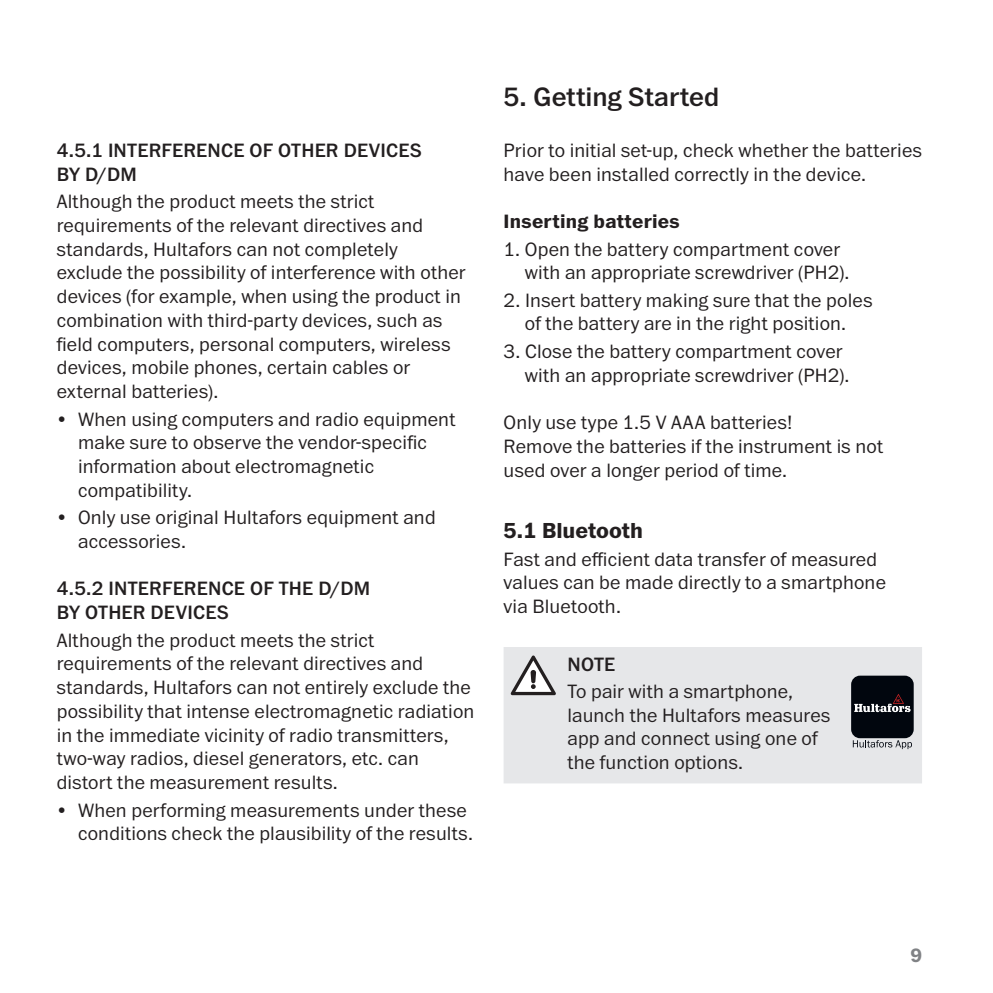
<style>
.page{position:relative;width:993px;height:993px;background:#fff}
.page>*{position:absolute;margin:0;border:0;box-sizing:border-box;transform-origin:0 0}
.Head_2{font:500 27.5px "Franklin ITC Pro";color:#231f20}
.Head_4{font:700 22.5px "Franklin ITC Pro";color:#231f20}
.Body{font:300 20px/23.8px "Franklin ITC Pro";letter-spacing:.01em;color:#231f20}
.Head_4-2{font:500 20px/23.8px "Franklin ITC Pro";letter-spacing:.01em;color:#231f20}
.Head_3{font:700 20px "Franklin ITC Pro";letter-spacing:.015em;color:#231f20}
.t1{font:700 20px "Franklin ITC Pro";color:#808285}
</style>
<div class="page">
<div style="left:503px;top:647px;width:418px;height:136px;background:#e6e7e9"></div>
<svg style="left:510px;top:655px;width:45px;height:40px"></svg>
<div style="left:850px;top:675px;width:63px;height:63px;background:#01060e;border-radius:9px"></div>
<svg style="left:854px;top:694px;width:56px;height:18px"></svg>
<svg style="left:852px;top:739px;width:59px;height:9px"></svg>
<p class="Head_4-2" style="left:57px;top:139px;width:366px">4.5.1 INTERFERENCE OF OTHER DEVICES<br>BY D/DM</p>
<p class="Body" style="left:57px;top:190px;width:410px">Although the product meets the strict requirements of the relevant directives and standards, Hultafors can not completely exclude the possibility of interference with other devices (for example, when using the product in combination with third-party devices, such as field computers, personal computers, wireless devices, mobile phones, certain cables or external batteries).</p>
<p class="Body" style="left:78px;top:407px;width:379px;text-indent:-21px">• When using computers and radio equipment make sure to observe the vendor-specific information about electromagnetic compatibility.</p>
<p class="Body" style="left:78px;top:506px;width:359px;text-indent:-21px">• Only use original Hultafors equipment and accessories.</p>
<p class="Head_4-2" style="left:57px;top:577px;width:315px">4.5.2 INTERFERENCE OF THE D/DM<br>BY OTHER DEVICES</p>
<p class="Body" style="left:57px;top:628px;width:419px">Although the product meets the strict requirements of the relevant directives and standards, Hultafors can not entirely exclude the possibility that intense electromagnetic radiation in the immediate vicinity of radio transmitters, two-way radios, diesel generators, etc. can distort the measurement results.</p>
<p class="Body" style="left:78px;top:798px;width:396px;text-indent:-21px">• When performing measurements under these conditions check the plausibility of the results.</p>
<p class="Head_2" style="left:503px;top:81px;width:217px">5. Getting Started</p>
<p class="Body" style="left:503px;top:139px;width:420px">Prior to initial set-up, check whether the batteries have been installed correctly in the device.</p>
<p class="Head_3" style="left:503px;top:210px;width:177px">Inserting batteries</p>
<p class="Body" style="left:524px;top:237px;width:326px;text-indent:-21px">1. Open the battery compartment cover with an appropriate screwdriver (PH2).</p>
<p class="Body" style="left:503px;top:288px;width:370px;text-align:center">2. Insert battery making sure that the poles of the battery are in the right position.</p>
<p class="Body" style="left:524px;top:340px;width:326px;text-indent:-21px">3. Close the battery compartment cover with an appropriate screwdriver (PH2).</p>
<p class="Body" style="left:503px;top:411px;width:290px">Only use type 1.5 V AAA batteries!</p>
<p class="Body" style="left:503px;top:435px;width:381px">Remove the batteries if the instrument is not used over a longer period of time.</p>
<p class="Head_4" style="left:503px;top:517px;width:141px">5.1 Bluetooth</p>
<p class="Body" style="left:503px;top:547px;width:384px">Fast and efficient data transfer of measured values can be made directly to a smartphone via Bluetooth.</p>
<p class="Head_4-2" style="left:567px;top:652px;width:50px">NOTE</p>
<p class="Body" style="left:567px;top:679px;width:264px">To pair with a smartphone, launch the Hultafors measures app and connect using one of the function options.</p>
<p class="t1" style="left:910px;top:943px;width:13px">9</p>
</div>
